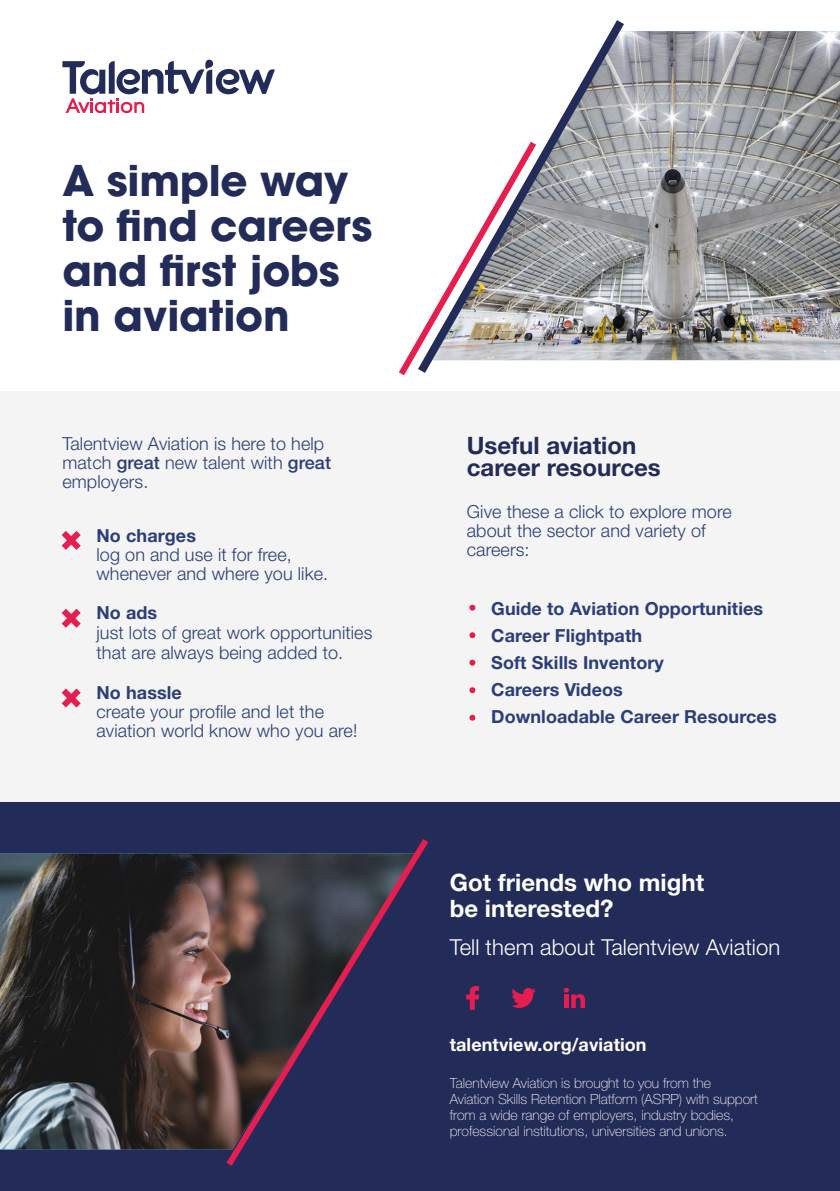
<style>
.page{position:relative;width:840px;height:1191px;background:#fff}
.page>*{position:absolute;margin:0;border:0;box-sizing:border-box;transform-origin:0 0}
.t1{font:700 42px/45.2px "ITC Avant Garde Pro";letter-spacing:-.005em;color:#232b58}
.t2{font:700 24px/26px "Helvetica Neue LT Pro";color:#fff}
.t3{font:700 24px/22px "Helvetica Neue LT Pro";color:#232b58}
.t4{font:300 22px "Helvetica Neue LT Pro";letter-spacing:.005em;color:#fff}
.t5{font:300 18px/19px "Helvetica Neue LT Pro";letter-spacing:.005em;color:#2a3e78}
.t6{font:700 18px/27px "Helvetica Neue LT Pro";letter-spacing:.005em;color:#2a3e78}
.t7{font:700 18px "Helvetica Neue LT Pro";letter-spacing:.005em;color:#fff}
.t8{font:100 14px/16px "Helvetica Neue LT Pro";color:#fff}
.s1{font-weight:500}
</style>
<div class="page">
<div style="left:0;top:391px;width:839px;height:451px;background:#f5f4f4"></div>
<svg style="left:62px;top:59px;width:213px;height:54px"></svg>
<div style="left:0;top:802px;width:839px;height:389px;background:#232b58"></div>
<img style="left:631px;top:31px;width:208px;height:329px">
<svg style="left:466px;top:986px;width:13px;height:23px"></svg>
<svg style="left:511px;top:988px;width:24px;height:20px"></svg>
<svg style="left:563px;top:987px;width:21px;height:21px"></svg>
<svg style="left:410px;top:20px;width:221px;height:353px"></svg>
<svg style="left:61px;top:608px;width:20px;height:20px"></svg>
<svg style="left:61px;top:688px;width:20px;height:20px"></svg>
<svg style="left:61px;top:531px;width:20px;height:19px"></svg>
<img style="left:0;top:853px;width:221px;height:296px">
<svg style="left:221px;top:839px;width:208px;height:327px"></svg>
<svg style="left:469px;top:604px;width:6px;height:6px"></svg>
<svg style="left:469px;top:632px;width:6px;height:6px"></svg>
<svg style="left:469px;top:659px;width:6px;height:6px"></svg>
<svg style="left:469px;top:687px;width:6px;height:6px"></svg>
<svg style="left:469px;top:714px;width:6px;height:6px"></svg>
<h1 class="t1" style="left:62px;top:157px;width:311px">A simple way to find careers and first jobs in aviation</h1>
<p class="t5" style="left:62px;top:433px;width:270px">Talentview Aviation is here to help match <span class="s1">great</span> new talent with <span class="s1">great </span>employers.</p>
<p class="t6" style="left:96px;top:522px;width:101px">No charges</p>
<p class="t5" style="left:96px;top:545px;width:233px">log on and use it for free, whenever and where you like.</p>
<p class="t6" style="left:96px;top:599px;width:62px">No ads</p>
<p class="t5" style="left:96px;top:621px;width:277px;line-height:20px">just lots of great work opportunities that are always being added to.</p>
<p class="t6" style="left:96px;top:678px;width:87px">No hassle</p>
<p class="t5" style="left:96px;top:701px;width:262px">create your profile and let the aviation world know who you are!</p>
<h2 class="t3" style="left:466px;top:434px;width:195px">Useful aviation career resources</h2>
<p class="t5" style="left:466px;top:501px;width:266px">Give these a click to explore more about the sector and variety of careers:</p>
<p class="t6" style="left:491px;top:594px;width:287px">Guide to Aviation Opportunities<br>Career Flightpath<br>Soft Skills Inventory<br>Careers Videos<br>Downloadable Career Resources</p>
<h2 class="t2" style="left:449px;top:868px;width:256px">Got friends who might be interested?</h2>
<p class="t4" style="left:449px;top:933px;width:332px">Tell them about Talentview Aviation</p>
<p class="t7" style="left:449px;top:1033px;width:198px">talentview.org/aviation</p>
<p class="t8" style="left:449px;top:1074px;width:309px">Talentview Aviation is brought to you from the Aviation Skills Retention Platform (ASRP) with support from a wide range of employers, industry bodies, professional institutions, universities and unions.</p>
</div>
